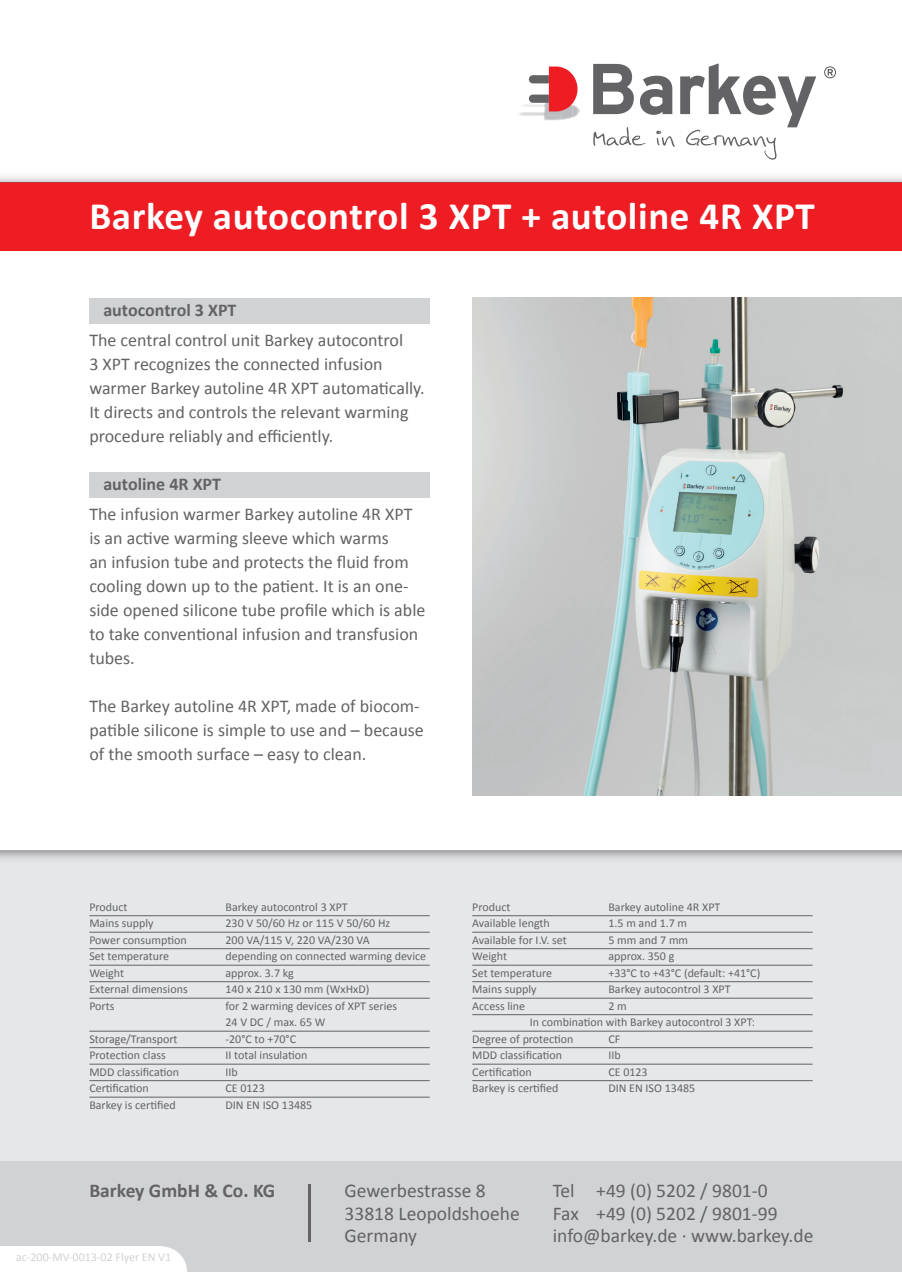
<style>
.page{position:relative;width:902px;height:1272px;background:#fff}
.page>*{position:absolute;margin:0;border:0;box-sizing:border-box;transform-origin:0 0}
.t1{font:700 39px "Calibri";letter-spacing:.015em;color:#fff}
.t2{font:19.5px "Calibri";color:#636366}
.t3{font:700 19.5px "Calibri";color:#636366}
.t4{font:18px/24px "Calibri";color:#636366}
.t5{font:700 18px "Calibri";color:#636366}
.t6{font:12px "Calibri";color:#636366}
.t7{font:12px "Calibri";color:#d1d2d4}
</style>
<div class="page">
<div style="left:89px;top:472px;width:340px;height:25px;background:#d1d2d4"></div>
<div style="left:0;top:850px;width:901px;height:311px;background:#e6e7e9"></div>
<div style="left:0;top:183px;width:901px;height:68px;background:#ee1d23"></div>
<div style="left:0;top:1161px;width:901px;height:110px;background:#d1d2d4"></div>
<hr style="left:308px;top:1184px;width:2px;height:58px;background:#636366">
<div style="left:89px;top:298px;width:340px;height:25px;background:#d1d2d4"></div>
<svg style="left:162px;top:1246px;width:25px;height:25px"></svg>
<div style="left:0;top:1246px;width:162px;height:25px;background:#fff"></div>
<svg style="left:0;top:176px;width:901px;height:7px"></svg>
<svg style="left:0;top:850px;width:901px;height:9px;background:#c1c1c4"></svg>
<img style="left:472px;top:298px;width:429px;height:497px">
<img style="left:522px;top:104px;width:7px;height:3px">
<svg style="left:529px;top:66px;width:51px;height:55px"></svg>
<svg style="left:824px;top:66px;width:12px;height:12px"></svg>
<svg style="left:593px;top:63px;width:223px;height:97px"></svg>
<hr style="left:89px;top:915px;width:340px;height:1px;background:#636366">
<hr style="left:89px;top:948px;width:340px;height:1px;background:#636366">
<hr style="left:89px;top:931px;width:340px;height:1px;background:#636366">
<hr style="left:89px;top:997px;width:340px;height:1px;background:#636366">
<hr style="left:89px;top:964px;width:340px;height:1px;background:#636366">
<hr style="left:89px;top:981px;width:340px;height:1px;background:#636366">
<hr style="left:89px;top:1047px;width:340px;height:1px;background:#636366">
<hr style="left:89px;top:1030px;width:340px;height:1px;background:#636366">
<hr style="left:89px;top:1063px;width:340px;height:1px;background:#636366">
<hr style="left:89px;top:1080px;width:340px;height:1px;background:#636366">
<hr style="left:89px;top:1096px;width:340px;height:1px;background:#636366">
<hr style="left:472px;top:915px;width:340px;height:1px;background:#636366">
<hr style="left:472px;top:948px;width:340px;height:1px;background:#636366">
<hr style="left:472px;top:931px;width:340px;height:1px;background:#636366">
<hr style="left:472px;top:997px;width:340px;height:1px;background:#636366">
<hr style="left:472px;top:964px;width:340px;height:1px;background:#636366">
<hr style="left:472px;top:981px;width:340px;height:1px;background:#636366">
<hr style="left:472px;top:1047px;width:340px;height:1px;background:#636366">
<hr style="left:472px;top:1030px;width:340px;height:1px;background:#636366">
<hr style="left:472px;top:1063px;width:340px;height:1px;background:#636366">
<hr style="left:472px;top:1080px;width:340px;height:1px;background:#636366">
<hr style="left:472px;top:1014px;width:340px;height:1px;background:#636366">
<p class="t1" style="left:89px;top:189px;width:727px">Barkey autocontrol 3 XPT + autoline 4R XPT</p>
<p class="t5" style="left:103px;top:297px;width:135px">autocontrol 3 XPT</p>
<p class="t4" style="left:89px;top:327px;width:315px">The central control unit Barkey autocontrol</p>
<p class="t4" style="left:89px;top:351px;width:295px">3 XPT recognizes the connected infusion</p>
<p class="t4" style="left:89px;top:375px;width:337px">warmer Barkey autoline 4R XPT automatically.</p>
<p class="t4" style="left:89px;top:399px;width:320px">It directs and controls the relevant warming</p>
<p class="t4" style="left:89px;top:423px;width:245px">procedure reliably and efficiently.</p>
<p class="t5" style="left:103px;top:471px;width:119px">autoline 4R XPT</p>
<p class="t4" style="left:89px;top:501px;width:337px">The infusion warmer Barkey autoline 4R XPT is an active warming sleeve which warms<br>an infusion tube and protects the fluid from cooling down up to the patient. It is an one&shy;side opened silicone tube profile which is able to take conventional infusion and transfusion tubes.</p>
<p class="t4" style="left:89px;top:693px;width:336px">The Barkey autoline 4R XPT, made of biocom&shy;patible silicone is simple to use and – because</p>
<p class="t4" style="left:89px;top:741px;width:278px">of the smooth surface – easy to clean.</p>
<p class="t6" style="left:89px;top:898px;width:40px">Product</p>
<p class="t6" style="left:89px;top:915px;width:66px">Mains supply</p>
<p class="t6" style="left:89px;top:931px;width:99px">Power consumption</p>
<p class="t6" style="left:89px;top:948px;width:81px">Set temperature</p>
<p class="t6" style="left:89px;top:964px;width:36px">Weight</p>
<p class="t6" style="left:89px;top:981px;width:100px">External dimensions</p>
<p class="t6" style="left:89px;top:997px;width:27px">Ports</p>
<p class="t6" style="left:89px;top:1030px;width:90px">Storage/Transport</p>
<p class="t6" style="left:89px;top:1047px;width:78px">Protection class</p>
<p class="t6" style="left:89px;top:1063px;width:91px">MDD classification</p>
<p class="t6" style="left:89px;top:1080px;width:61px">Certification</p>
<p class="t6" style="left:89px;top:1096px;width:88px">Barkey is certified</p>
<p class="t6" style="left:225px;top:898px;width:124px">Barkey autocontrol 3 XPT</p>
<p class="t6" style="left:225px;top:915px;width:166px">230 V 50/60 Hz or 115 V 50/60 Hz</p>
<p class="t6" style="left:225px;top:931px;width:146px">200 VA/115 V, 220 VA/230 VA</p>
<p class="t6" style="left:225px;top:948px;width:202px">depending on connected warming device</p>
<p class="t6" style="left:225px;top:964px;width:70px">approx. 3.7 kg</p>
<p class="t6" style="left:225px;top:981px;width:145px">140 x 210 x 130 mm (WxHxD)</p>
<p class="t6" style="left:225px;top:997px;width:173px">for 2 warming devices of XPT series</p>
<p class="t6" style="left:225px;top:1014px;width:101px">24 V DC / max. 65 W</p>
<p class="t6" style="left:225px;top:1030px;width:72px">-20°C to +70°C</p>
<p class="t6" style="left:225px;top:1047px;width:83px">II total insulation</p>
<p class="t6" style="left:225px;top:1063px;width:14px">IIb</p>
<p class="t6" style="left:225px;top:1080px;width:41px">CE 0123</p>
<p class="t6" style="left:225px;top:1096px;width:88px">DIN EN ISO 13485</p>
<p class="t6" style="left:608px;top:898px;width:113px">Barkey autoline 4R XPT</p>
<p class="t6" style="left:608px;top:915px;width:80px">1.5 m and 1.7 m</p>
<p class="t6" style="left:608px;top:931px;width:81px">5 mm and 7 mm</p>
<p class="t6" style="left:608px;top:948px;width:67px">approx. 350 g</p>
<p class="t6" style="left:608px;top:964px;width:153px">+33°C to +43°C (default: +41°C)</p>
<p class="t6" style="left:608px;top:981px;width:124px">Barkey autocontrol 3 XPT</p>
<p class="t6" style="left:608px;top:997px;width:20px">2m</p>
<p class="t6" style="left:608px;top:1030px;width:13px">CF</p>
<p class="t6" style="left:608px;top:1047px;width:14px">IIb</p>
<p class="t6" style="left:608px;top:1063px;width:41px">CE 0123</p>
<p class="t6" style="left:608px;top:1080px;width:88px">DIN EN ISO 13485</p>
<p class="t6" style="left:472px;top:898px;width:40px">Product</p>
<p class="t6" style="left:472px;top:915px;width:79px">Available length</p>
<p class="t6" style="left:472px;top:931px;width:96px">Available for I.V. set</p>
<p class="t6" style="left:472px;top:948px;width:36px">Weight</p>
<p class="t6" style="left:472px;top:964px;width:81px">Set temperature</p>
<p class="t6" style="left:472px;top:981px;width:66px">Mains supply</p>
<p class="t6" style="left:472px;top:997px;width:54px">Access line</p>
<p class="t6" style="left:530px;top:1014px;width:226px">In combination with Barkey autocontrol 3 XPT:</p>
<p class="t6" style="left:472px;top:1030px;width:103px">Degree of protection</p>
<p class="t6" style="left:472px;top:1047px;width:91px">MDD classification</p>
<p class="t6" style="left:472px;top:1063px;width:61px">Certification</p>
<p class="t6" style="left:472px;top:1080px;width:88px">Barkey is certified</p>
<p class="t3" style="left:89px;top:1176px;width:187px">Barkey GmbH &amp; Co. KG</p>
<p class="t7" style="left:16px;top:1248px;width:157px">ac-200-MV-0013-02 Flyer EN V1</p>
<p class="t2" style="left:344px;top:1177px;width:143px">Gewerbestrasse 8</p>
<p class="t2" style="left:344px;top:1199px;width:177px">33818 Leopoldshoehe</p>
<p class="t2" style="left:344px;top:1222px;width:74px">Germany</p>
<p class="t2" style="left:552px;top:1177px;width:216px">Tel +49 (0) 5202 / 9801-0</p>
<p class="t2" style="left:552px;top:1199px;width:226px">Fax +49 (0) 5202 / 9801-99</p>
<p class="t2" style="left:552px;top:1222px;width:262px">info@barkey.de · www.barkey.de</p>
</div>
